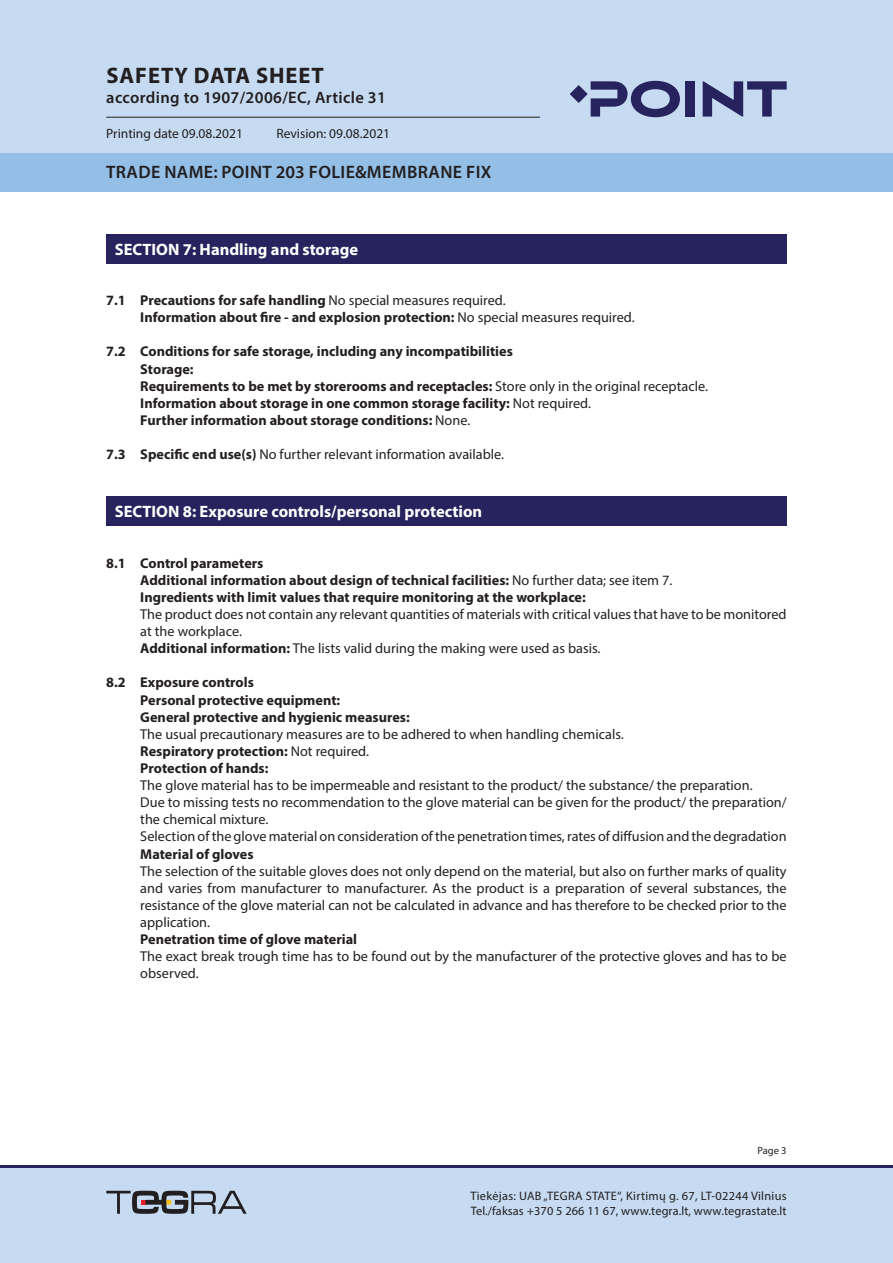
<style>
.page{position:relative;width:893px;height:1263px;background:#fff}
.page>*{position:absolute;margin:0;border:0;box-sizing:border-box;transform-origin:0 0}
.t1{font:700 22.5px "Myriad Pro";letter-spacing:.04em;color:#231f20}
.t2{font:600 18px "Myriad Pro";letter-spacing:.02em;color:#231f20}
.Skyrius_baltas{font:700 16.5px "Myriad Pro";color:#fff}
.t3{font:600 16.5px "Myriad Pro";letter-spacing:.02em;color:#231f20}
.Tekstas_paprastas{font:14.25px/17.1px "Myriad Pro";color:#231f20}
.Tekstas_paprastas_Bo{font:700 14.25px "Myriad Pro";color:#231f20}
._1_1_skyrius_Boldas{font:700 14.25px "Myriad Pro";color:#231f20}
._1_1_skyrius_Boldas-2{font:14.25px "Myriad Pro";color:#231f20}
.Tekstas_paprastas_Bo-2{font:14.25px "Myriad Pro";color:#231f20}
.t4{font:13.5px "Myriad Pro";color:#231f20}
.t5{font:12.3px/14.7px "Myriad Pro";letter-spacing:.01em;color:#231f20}
.t6{font:10.5px "Myriad Pro";color:#231f20}
.s1{font-weight:400}
.s2{font-weight:700}
</style>
<div class="page">
<div style="left:0;top:1165px;width:893px;height:98px;background:#c6dbf1"></div>
<hr style="left:0;top:1165px;width:893px;height:2px;background:#27235e">
<div style="left:0;top:0;width:893px;height:191px;background:#c6dbf1"></div>
<div style="left:0;top:153px;width:893px;height:38px;background:#93bee5"></div>
<hr style="left:106px;top:117px;width:434px;height:1px;background:#231f20">
<svg style="left:591px;top:81px;width:89px;height:36px"></svg>
<div style="left:685px;top:81px;width:10px;height:36px;background:#27235e"></div>
<svg style="left:703px;top:81px;width:84px;height:36px"></svg>
<svg style="left:570px;top:85px;width:18px;height:18px"></svg>
<svg style="left:106px;top:1191px;width:141px;height:23px"></svg>
<div style="left:106px;top:234px;width:681px;height:30px;background:#27235e"></div>
<div style="left:106px;top:496px;width:681px;height:30px;background:#27235e"></div>
<h1 class="t1" style="left:107px;top:61px;width:219px">SAFETY DATA SHEET</h1>
<p class="t3" style="left:106px;top:87px;width:281px">according to 1907/2006/EC, Article 31</p>
<p class="t4" style="left:106px;top:125px;width:138px">Printing date 09.08.2021</p>
<p class="t4" style="left:276px;top:125px;width:115px">Revision: 09.08.2021</p>
<p class="t2" style="left:106px;top:160px;width:387px">TRADE NAME: POINT 203 FOLIE&amp;MEMBRANE FIX</p>
<p class="Skyrius_baltas" style="left:115px;top:238px;width:245px">SECTION 7: Handling and storage</p>
<p class="_1_1_skyrius_Boldas" style="left:106px;top:291px;width:401px">7.1 Precautions for safe handling <span class="s1">No special measures required.</span></p>
<p class="Tekstas_paprastas_Bo" style="left:140px;top:308px;width:496px">Information about fire - and explosion protection: <span class="s1">No special measures required.</span></p>
<p class="_1_1_skyrius_Boldas" style="left:106px;top:342px;width:408px">7.2 Conditions for safe storage, including any incompatibilities</p>
<p class="Tekstas_paprastas_Bo" style="left:140px;top:359px;width:55px">Storage:</p>
<p class="Tekstas_paprastas_Bo" style="left:140px;top:377px;width:569px">Requirements to be met by storerooms and receptacles: <span class="s1">Store only in the original receptacle.</span></p>
<p class="Tekstas_paprastas_Bo" style="left:140px;top:394px;width:452px">Information about storage in one common storage facility: <span class="s1">Not required.</span></p>
<p class="Tekstas_paprastas_Bo" style="left:140px;top:411px;width:331px">Further information about storage conditions: <span class="s1">None.</span></p>
<p class="_1_1_skyrius_Boldas-2" style="left:106px;top:445px;width:399px"><span class="s2">7.3 Specific end use(s)</span> No further relevant information available.</p>
<p class="Skyrius_baltas" style="left:115px;top:501px;width:369px">SECTION 8: Exposure controls/personal protection</p>
<p class="_1_1_skyrius_Boldas" style="left:106px;top:554px;width:159px">8.1 Control parameters</p>
<p class="Tekstas_paprastas_Bo" style="left:140px;top:571px;width:534px">Additional information about design of technical facilities: <span class="s1">No further data; see item 7.</span></p>
<p class="Tekstas_paprastas_Bo" style="left:140px;top:588px;width:447px">Ingredients with limit values that require monitoring at the workplace:</p>
<p class="Tekstas_paprastas" style="left:140px;top:605px;width:648px">The product does not contain any relevant quantities of materials with critical values that have to be monitored at the workplace.</p>
<p class="Tekstas_paprastas_Bo-2" style="left:140px;top:640px;width:462px"><span class="s2">Additional information:</span> The lists valid during the making were used as basis.</p>
<p class="_1_1_skyrius_Boldas" style="left:106px;top:673px;width:149px">8.2 Exposure controls</p>
<p class="Tekstas_paprastas_Bo" style="left:140px;top:690px;width:201px">Personal protective equipment:</p>
<p class="Tekstas_paprastas_Bo" style="left:140px;top:708px;width:271px">General protective and hygienic measures:</p>
<p class="Tekstas_paprastas" style="left:140px;top:725px;width:485px">The usual precautionary measures are to be adhered to when handling chemicals.</p>
<p class="Tekstas_paprastas_Bo" style="left:140px;top:742px;width:230px">Respiratory protection: <span class="s1">Not required.</span></p>
<p class="Tekstas_paprastas_Bo" style="left:140px;top:759px;width:130px">Protection of hands:</p>
<p class="_1_1_skyrius_Boldas-2" style="left:140px;top:776px;width:614px">The glove material has to be impermeable and resistant to the product/ the substance/ the preparation.</p>
<p class="Tekstas_paprastas" style="left:140px;top:794px;width:648px">Due to missing tests no recommendation to the glove material can be given for the product/ the preparation/ the chemical mixture.</p>
<p class="Tekstas_paprastas" style="left:140px;top:828px;width:648px">Selection of the glove material on consideration of the penetration times, rates of diffusion and the degradation</p>
<p class="Tekstas_paprastas_Bo" style="left:140px;top:844px;width:115px">Material of gloves</p>
<p class="Tekstas_paprastas" style="left:140px;top:862px;width:648px;text-align:justify">The selection of the suitable gloves does not only depend on the material, but also on further marks of quality and varies from manufacturer to manufacturer. As the product is a preparation of several substances, the resistance of the glove material can not be calculated in advance and has therefore to be checked prior to the application.</p>
<p class="Tekstas_paprastas_Bo" style="left:140px;top:930px;width:218px">Penetration time of glove material</p>
<p class="Tekstas_paprastas" style="left:140px;top:947px;width:648px">The exact break trough time has to be found out by the manufacturer of the protective gloves and has to be observed.</p>
<p class="t6" style="left:757px;top:1144px;width:31px">Page 3</p>
<p class="t5" style="left:470px;top:1188px;width:318px">Tiekėjas: UAB „TEGRA STATE“, Kirtimų g. 67, LT-02244 Vilnius<br>Tel./faksas +370 5 266 11 67, www.tegra.lt, www.tegrastate.lt</p>
</div>
